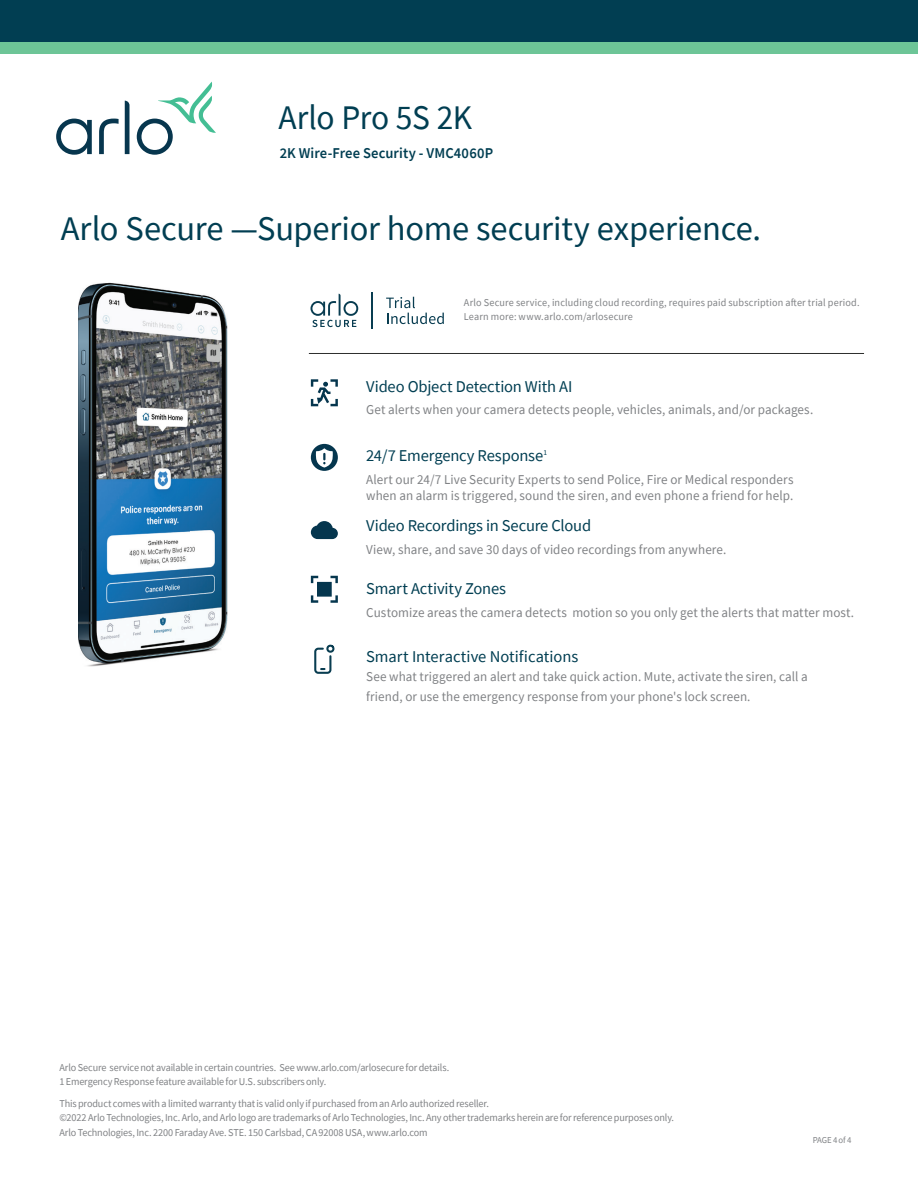
<style>
.page{position:relative;width:918px;height:1188px;background:#fff}
.page>*{position:absolute;margin:0;border:0;box-sizing:border-box;transform-origin:0 0}
.Arlo_Subhead{font:34.5px "Source Sans Pro";letter-spacing:-.005em;color:#013e52}
.Sub_Heads{font:16.5px "Source Sans Pro";letter-spacing:-.005em;color:#013e52}
.Sub_Heads-2{font:600 15px "Source Sans Pro";letter-spacing:.01em;color:#013e52}
.Sub_Heads-3{font:13.5px/16.2px "Source Sans Pro";letter-spacing:.01em;color:#808285}
.Sub_Heads-4{font:10.5px/14.2px "Source Sans Pro";letter-spacing:-.01em;color:#808285}
.Sub_Heads-5{font:10.5px "Source Sans Pro";letter-spacing:.015em;color:#808285}
.Body_Copy{font:9px "Source Sans Pro";letter-spacing:-.015em;color:#7f8184}
.t1{font:9px "Avenir Next";letter-spacing:.015em;color:#808285}
</style>
<div class="page">
<div style="left:0;top:0;width:918px;height:54px;background:#6dc597"></div>
<div style="left:0;top:0;width:918px;height:42px;background:#013e52"></div>
<svg style="left:56px;top:82px;width:160px;height:73px"></svg>
<img style="left:78px;top:282px;width:149px;height:385px">
<svg style="left:311px;top:379px;width:27px;height:27px"></svg>
<svg style="left:311px;top:576px;width:27px;height:27px"></svg>
<svg style="left:311px;top:444px;width:27px;height:27px"></svg>
<svg style="left:311px;top:521px;width:27px;height:18px"></svg>
<svg style="left:314px;top:644px;width:21px;height:30px"></svg>
<hr style="left:309px;top:353px;width:555px;height:1px;background:#2e2f2e">
<svg style="left:311px;top:294px;width:47px;height:33px"></svg>
<hr style="left:372px;top:292px;width:1px;height:36px;background:#093d51">
<svg style="left:386px;top:297px;width:58px;height:27px"></svg>
<p class="Arlo_Subhead" style="left:279px;top:95px;width:195px">Arlo Pro 5S 2K</p>
<p class="Sub_Heads-2" style="left:280px;top:143px;width:215px">2K Wire-Free Security - VMC4060P</p>
<p class="Arlo_Subhead" style="left:61px;top:206px;width:702px">Arlo Secure —Superior home security experience.</p>
<p class="Sub_Heads-5" style="left:464px;top:296px;width:397px">Arlo Secure service, including cloud recording, requires paid subscription after trial period.</p>
<p class="Sub_Heads-5" style="left:464px;top:309px;width:171px">Learn more: www.arlo.com/arlosecure</p>
<p class="Sub_Heads" style="left:366px;top:376px;width:208px">Video Object Detection With AI</p>
<p class="Sub_Heads-3" style="left:366px;top:401px;width:449px">Get alerts when your camera detects people, vehicles, animals, and/or packages.</p>
<p class="Sub_Heads" style="left:366px;top:445px;width:182px">24/7 Emergency Response<sup>1</sup></p>
<p class="Sub_Heads-3" style="left:366px;top:472px;width:429px">Alert our 24/7 Live Security Experts to send Police, Fire or Medical responders when an alarm is triggered, sound the siren, and even phone a friend for help.</p>
<p class="Sub_Heads" style="left:366px;top:515px;width:227px">Video Recordings in Secure Cloud</p>
<p class="Sub_Heads-3" style="left:366px;top:541px;width:362px">View, share, and save 30 days of video recordings from anywhere.</p>
<p class="Sub_Heads" style="left:366px;top:578px;width:142px">Smart Activity Zones</p>
<p class="Sub_Heads-3" style="left:366px;top:604px;width:490px">Customize areas the camera detects motion so you only get the alerts that matter most.</p>
<p class="Sub_Heads" style="left:366px;top:646px;width:214px">Smart Interactive Notifications</p>
<p class="Sub_Heads-3" style="left:366px;top:667px;width:443px;line-height:19.5px">See what triggered an alert and take quick action. Mute, activate the siren, call a friend, or use the emergency response from your phone's lock screen.</p>
<p class="Sub_Heads-4" style="left:59px;top:1060px;width:391px">Arlo Secure service not available in certain countries. See www.arlo.com/arlosecure for details.<br>1 Emergency Response feature available for U.S. subscribers only.</p>
<p class="Sub_Heads-4" style="left:59px;top:1096px;width:616px">This product comes with a limited warranty that is valid only if purchased from an Arlo authorized reseller.<br>©2022 Arlo Technologies, Inc. Arlo, and Arlo logo are trademarks of Arlo Technologies, Inc. Any other trademarks herein are for reference purposes only.<br>Arlo Technologies, Inc. 2200 Faraday Ave. STE. 150 Carlsbad, CA 92008 USA, www.arlo.com</p>
<p class="t1" style="left:814px;top:1132px;width:51px">PAGE 4 of 2</p>
<p class="Body_Copy" style="left:813px;top:1134px;width:40px">PAGE 4 of 4</p>
</div>
